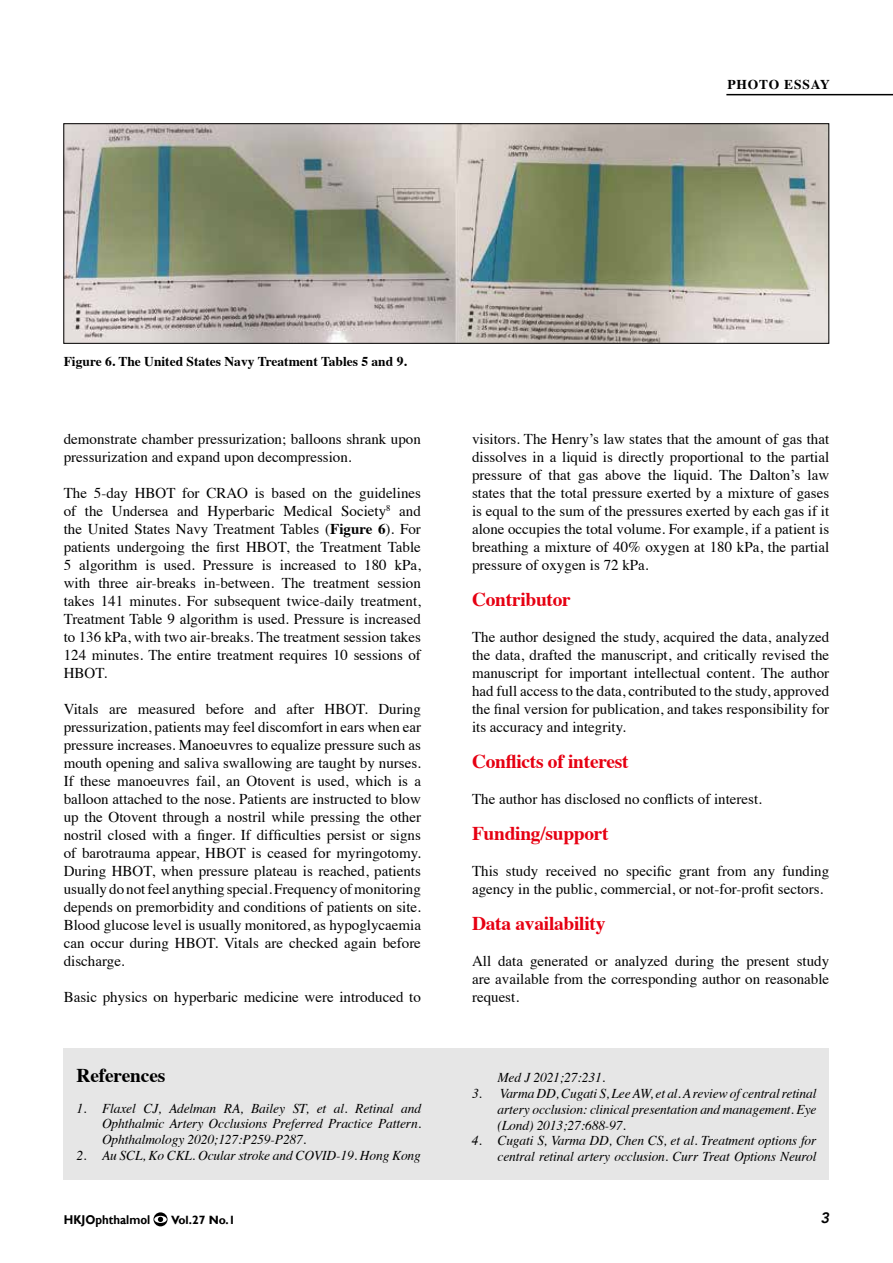
<style>
.page{position:relative;width:893px;height:1263px;background:#fff}
.page>*{position:absolute;margin:0;border:0;box-sizing:border-box;transform-origin:0 0}
.t1{font:700 19.5px "Times";letter-spacing:-.015em;color:#e60012}
.t2{font:700 19.5px "Times";letter-spacing:-.01em;color:#000}
.t3{font:15px/18px "Times";color:#000;text-align:justify}
.t4{font:italic 800 15px "Avenir";color:#000}
.t5{font:italic 13.5px/15.8px "Times";letter-spacing:-.01em;color:#000;text-align:justify}
.t6{font:700 13.5px "Times";color:#000}
.t7{font:700 13.5px "Times";letter-spacing:.06em;color:#000}
.t8{font:700 12.75px "Gill Sans";color:#000;scale:.9 1}
.t9{font:700 12px "Gill Sans";color:#000}
.s1{font-weight:700}
</style>
<div class="page">
<hr style="left:726px;top:94px;width:167px;height:1px;background:#000">
<svg style="left:153px;top:1212px;width:15px;height:14px"></svg>
<div style="left:64px;top:1048px;width:765px;height:132px;background:#e6e6e6"></div>
<img style="left:65px;top:125px;width:762px;height:217px">
<div style="left:63px;top:123px;width:766px;height:221px;border:1px solid #000"></div>
<p class="t7" style="left:727px;top:72px;width:104px">PHOTO ESSAY</p>
<p class="t6" style="left:64px;top:349px;width:345px">Figure 6. The United States Navy Treatment Tables 5 and 9.</p>
<p class="t3" style="left:64px;top:429px;width:359px">demonstrate chamber pressurization; balloons shrank upon pressurization and expand upon decompression.</p>
<p class="t3" style="left:64px;top:483px;width:359px">The 5-day HBOT for CRAO is based on the guidelines of the Undersea and Hyperbaric Medical Society<sup>8</sup> and the United States Navy Treatment Tables (<span class="s1">Figure 6</span>). For patients undergoing the first HBOT, the Treatment Table 5 algorithm is used. Pressure is increased to 180 kPa, with three air-breaks in-between. The treatment session takes 141 minutes. For subsequent twice-daily treatment, Treatment Table 9 algorithm is used. Pressure is increased to 136 kPa, with two air-breaks. The treatment session takes 124 minutes. The entire treatment requires 10 sessions of HBOT.</p>
<p class="t3" style="left:64px;top:699px;width:359px">Vitals are measured before and after HBOT. During pressurization, patients may feel discomfort in ears when ear pressure increases. Manoeuvres to equalize pressure such as mouth opening and saliva swallowing are taught by nurses.<br>If these manoeuvres fail, an Otovent is used, which is a balloon attached to the nose. Patients are instructed to blow up the Otovent through a nostril while pressing the other nostril closed with a finger. If difficulties persist or signs of barotrauma appear, HBOT is ceased for myringotomy.<br>During HBOT, when pressure plateau is reached, patients usually do not feel anything special. Frequency of monitoring depends on premorbidity and conditions of patients on site.<br>Blood glucose level is usually monitored, as hypoglycaemia can occur during HBOT. Vitals are checked again before discharge.</p>
<p class="t3" style="left:64px;top:987px;width:359px">Basic physics on hyperbaric medicine were introduced to</p>
<p class="t3" style="left:472px;top:429px;width:359px">visitors. The Henry’s law states that the amount of gas that dissolves in a liquid is directly proportional to the partial pressure of that gas above the liquid. The Dalton’s law states that the total pressure exerted by a mixture of gases is equal to the sum of the pressures exerted by each gas if it alone occupies the total volume. For example, if a patient is breathing a mixture of 40% oxygen at 180 kPa, the partial pressure of oxygen is 72 kPa.</p>
<h1 class="t1" style="left:472px;top:581px;width:100px">Contributor</h1>
<p class="t3" style="left:472px;top:627px;width:359px">The author designed the study, acquired the data, analyzed the data, drafted the manuscript, and critically revised the manuscript for important intellectual content. The author had full access to the data, contributed to the study, approved the final version for publication, and takes responsibility for its accuracy and integrity.</p>
<h1 class="t1" style="left:472px;top:743px;width:158px">Conflicts of interest</h1>
<p class="t3" style="left:472px;top:789px;width:291px">The author has disclosed no conflicts of interest.</p>
<h1 class="t1" style="left:472px;top:815px;width:138px">Funding/support</h1>
<p class="t3" style="left:472px;top:861px;width:359px">This study received no specific grant from any funding agency in the public, commercial, or not-for-profit sectors.</p>
<h1 class="t1" style="left:472px;top:905px;width:135px">Data availability</h1>
<p class="t3" style="left:472px;top:951px;width:359px">All data generated or analyzed during the present study are available from the corresponding author on reasonable request.</p>
<h1 class="t2" style="left:77px;top:1057px;width:90px">References</h1>
<p class="t5" style="left:102px;top:1099px;width:321px;text-indent:-26px">1. Flaxel CJ, Adelman RA, Bailey ST, et al. Retinal and Ophthalmic Artery Occlusions Preferred Practice Pattern.<br>Ophthalmology 2020;127:P259-P287.</p>
<p class="t5" style="left:77px;top:1147px;width:346px">2. Au SCL, Ko CKL. Ocular stroke and COVID-19. Hong Kong</p>
<p class="t5" style="left:497px;top:1069px;width:109px">Med J 2021;27:231.</p>
<p class="t5" style="left:497px;top:1085px;width:321px;text-indent:-26px">3. Varma DD, Cugati S, Lee AW, et al. A review of central retinal artery occlusion: clinical presentation and management. Eye (Lond) 2013;27:688-97.</p>
<p class="t5" style="left:472px;top:1132px;width:346px;text-align:right">4. Cugati S, Varma DD, Chen CS, et al. Treatment options for central retinal artery occlusion. Curr Treat Options Neurol</p>
<p class="t8" style="left:64px;top:1212px;width:98px">HKJOphthalmol</p>
<p class="t9" style="left:171px;top:1212px;width:66px">Vol.27 No.1</p>
<p class="t4" style="left:820px;top:1209px;width:10px">3</p>
</div>
